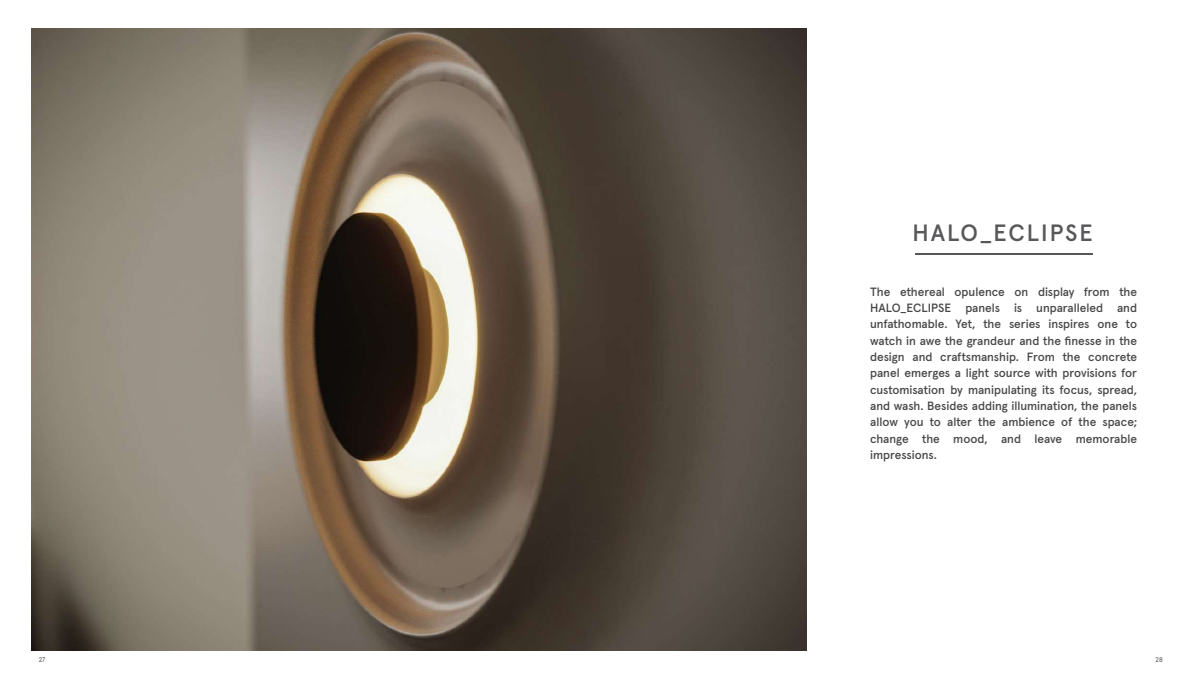
<style>
.page{position:relative;width:1200px;height:680px;background:#fff}
.page>*{position:absolute;margin:0;border:0;box-sizing:border-box;transform-origin:0 0}
.t1{font:500 23.6px "Apercu Pro";letter-spacing:.08em;color:#58585b}
.t2{font:500 12px/16.3px "Apercu Pro";color:#484848;text-align:justify}
.t3{font:500 6.9px "Apercu Pro";color:#6d6e70}
</style>
<div class="page">
<img style="left:31px;top:28px;width:776px;height:623px">
<hr style="left:914px;top:253px;width:178px;height:2px;background:#58585b">
<h1 class="t1" style="left:912px;top:214px;width:182px">HALO_ECLIPSE</h1>
<p class="t2" style="left:870px;top:283px;width:268px">The ethereal opulence on display from the HALO_ECLIPSE panels is unparalleled and unfathomable. Yet, the series inspires one to watch in awe the grandeur and the finesse in the design and craftsmanship. From the concrete panel emerges a light source with provisions for customisation by manipulating its focus, spread, and wash. Besides adding illumination, the panels allow you to alter the ambience of the space; change the mood, and leave memorable impressions.</p>
<p class="t3" style="left:39px;top:655px;width:8px">27</p>
<p class="t3" style="left:1155px;top:655px;width:9px">28</p>
</div>
